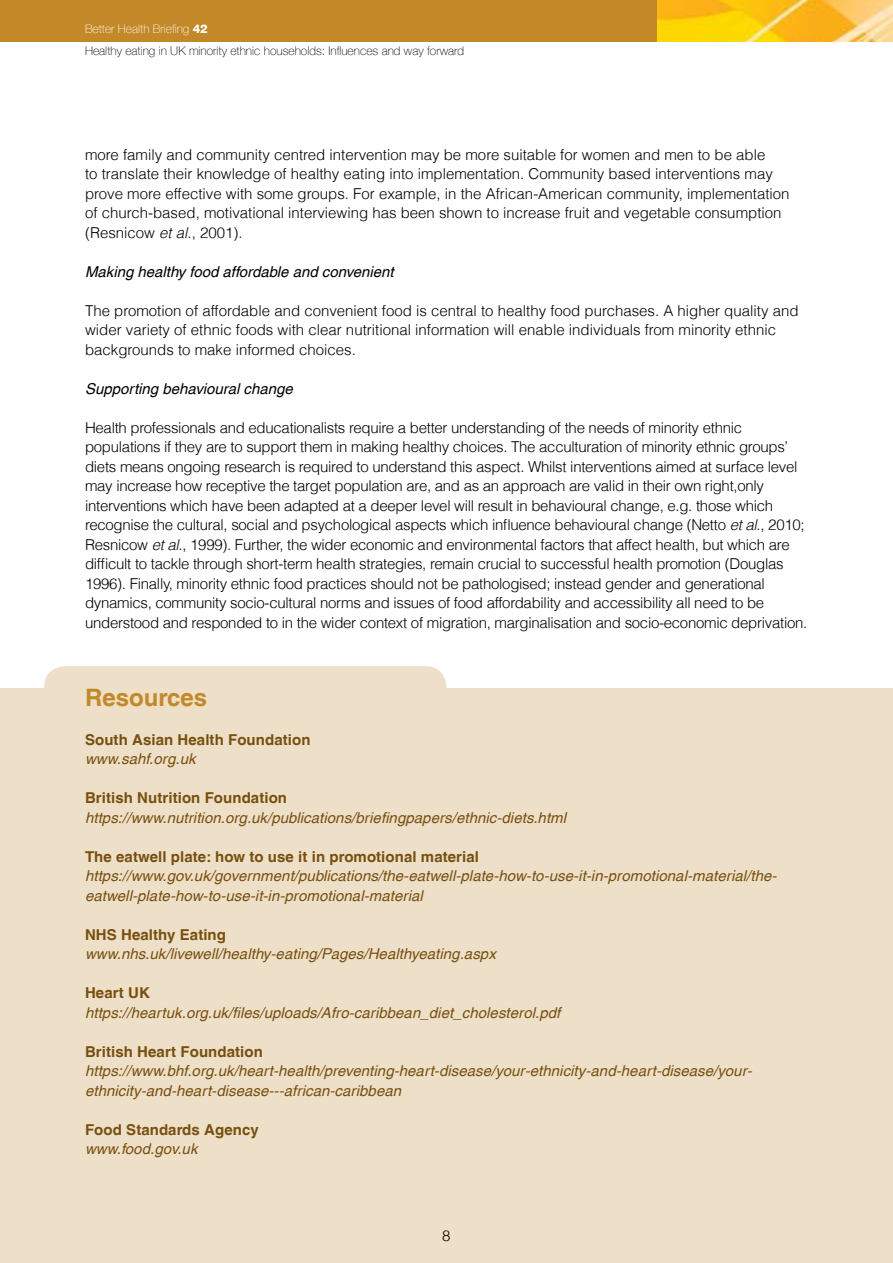
<style>
.page{position:relative;width:893px;height:1263px;background:#fff}
.page>*{position:absolute;margin:0;border:0;box-sizing:border-box;transform-origin:0 0}
.t1{font:700 24px "Helvetica LT";color:#c38929}
.t2{font:300 15px/19.5px "Helvetica LT";letter-spacing:-.02em;color:#000}
.t3{font:300 15px/19.5px "Helvetica LT";color:#000}
.t4{font:italic 15px/19.5px "Helvetica LT";letter-spacing:.005em;color:#77500e}
.t5{font:700 15px "Helvetica LT";letter-spacing:.005em;color:#77500e}
.t6{font:italic 15px "Helvetica LT";color:#000}
.t7{font:100 12px/22.5px "Helvetica Neue LT";color:#000}
.s1{color:#fff}
.s2{font-family:"Helvetica Neue";font-weight:800;color:#fff}
.s3{font-style:italic}
</style>
<div class="page">
<div style="left:44px;top:666px;width:402px;height:51px;background:#eedfc8;border-radius:21px"></div>
<div style="left:0;top:689px;width:893px;height:574px;background:#eedfc8"></div>
<div style="left:0;top:0;width:658px;height:41px;background:#c38929"></div>
<img style="left:658px;top:0;width:235px;height:41px">
<p class="t7" style="left:85px;top:17px;width:381px"><span class="s1">Better Health Briefing</span> <span class="s2">42<br></span>Healthy eating in UK minority ethnic households: Influences and way forward</p>
<p class="t3" style="left:85px;top:144px;width:706px">more family and community centred intervention may be more suitable for women and men to be able<br>to translate their knowledge of healthy eating into implementation. Community based interventions may prove more effective with some groups. For example, in the African-American community, implementation of church-based, motivational interviewing has been shown to increase fruit and vegetable consumption (Resnicow <span class="s3">et al</span>., 2001).</p>
<p class="t6" style="left:85px;top:263px;width:310px">Making healthy food affordable and convenient</p>
<p class="t3" style="left:85px;top:300px;width:715px">The promotion of affordable and convenient food is central to healthy food purchases. A higher quality and wider variety of ethnic foods with clear nutritional information will enable individuals from minority ethnic backgrounds to make informed choices.</p>
<p class="t6" style="left:85px;top:380px;width:209px">Supporting behavioural change</p>
<p class="t2" style="left:85px;top:417px;width:724px">Health professionals and educationalists require a better understanding of the needs of minority ethnic populations if they are to support them in making healthy choices. The acculturation of minority ethnic groups’ diets means ongoing research is required to understand this aspect. Whilst interventions aimed at surface level may increase how receptive the target population are, and as an approach are valid in their own right,only interventions which have been adapted at a deeper level will result in behavioural change, e.g. those which recognise the cultural, social and psychological aspects which influence behavioural change (Netto <span class="s3">et al</span>., 2010; Resnicow <span class="s3">et al</span>., 1999). Further, the wider economic and environmental factors that affect health, but which are difficult to tackle through short-term health strategies, remain crucial to successful health promotion (Douglas 1996). Finally, minority ethnic food practices should not be pathologised; instead gender and generational dynamics, community socio-cultural norms and issues of food affordability and accessibility all need to be understood and responded to in the wider context of migration, marginalisation and socio-economic deprivation.</p>
<h1 class="t1" style="left:85px;top:683px;width:124px">Resources</h1>
<p class="t5" style="left:85px;top:730px;width:227px">South Asian Health Foundation</p>
<p class="t4" style="left:85px;top:749px;width:112px">www.sahf.org.uk</p>
<p class="t5" style="left:85px;top:789px;width:204px">British Nutrition Foundation</p>
<p class="t4" style="left:85px;top:808px;width:483px">https://www.nutrition.org.uk/publications/briefingpapers/ethnic-diets.html</p>
<p class="t5" style="left:85px;top:847px;width:395px">The eatwell plate: how to use it in promotional material</p>
<p class="t4" style="left:85px;top:866px;width:693px">https://www.gov.uk/government/publications/the-eatwell-plate-how-to-use-it-in-promotional-material/the&shy;eatwell-plate-how-to-use-it-in-promotional-material</p>
<p class="t5" style="left:85px;top:925px;width:143px">NHS Healthy Eating</p>
<p class="t4" style="left:85px;top:944px;width:412px">www.nhs.uk/livewell/healthy-eating/Pages/Healthyeating.aspx</p>
<p class="t5" style="left:85px;top:984px;width:66px">Heart UK</p>
<p class="t4" style="left:85px;top:1003px;width:477px">https://heartuk.org.uk/files/uploads/Afro-caribbean_diet_cholesterol.pdf</p>
<p class="t5" style="left:85px;top:1042px;width:179px">British Heart Foundation</p>
<p class="t4" style="left:85px;top:1061px;width:668px">https://www.bhf.org.uk/heart-health/preventing-heart-disease/your-ethnicity-and-heart-disease/your&shy;ethnicity-and-heart-disease---african-caribbean</p>
<p class="t5" style="left:85px;top:1120px;width:175px">Food Standards Agency</p>
<p class="t4" style="left:85px;top:1139px;width:114px">www.food.gov.uk</p>
<p class="t2" style="left:442px;top:1226px;width:10px">8</p>
</div>
